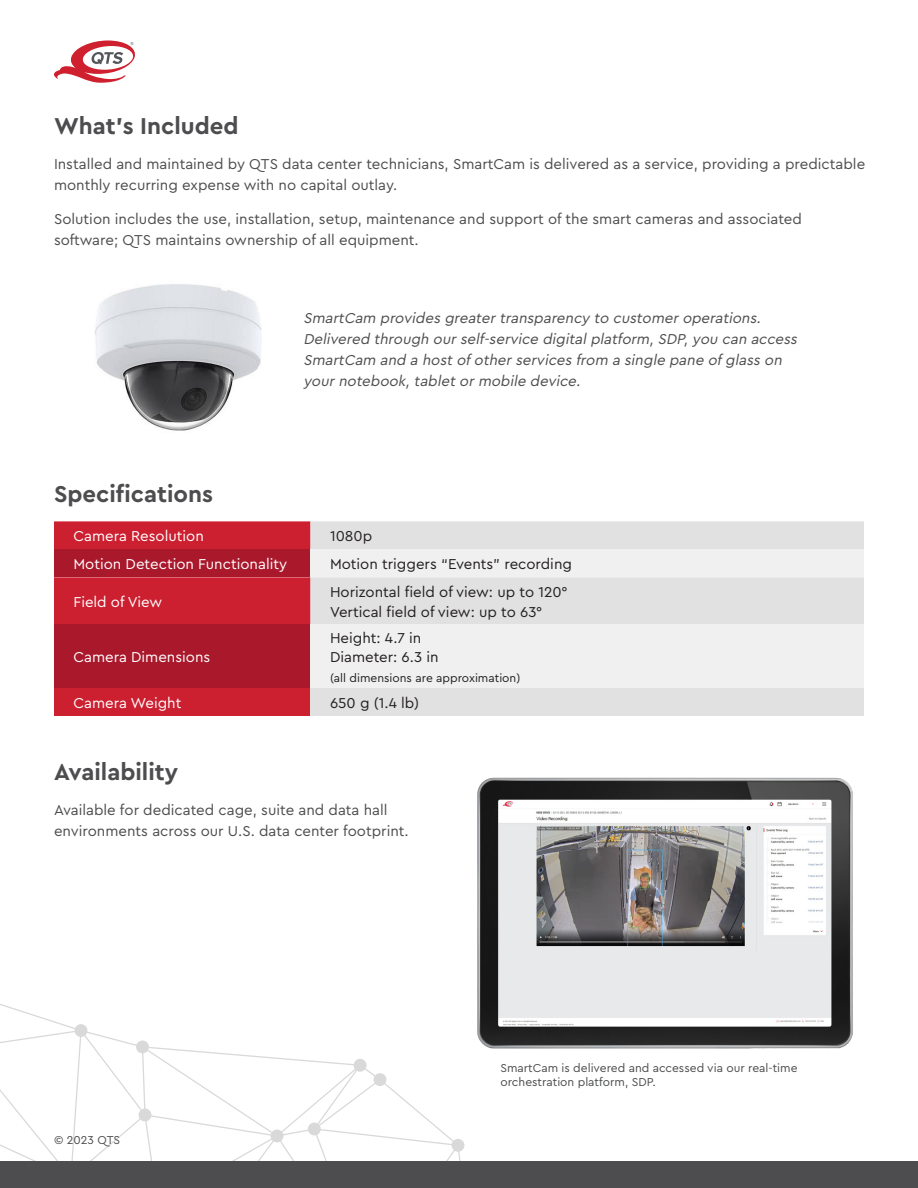
<style>
.page{position:relative;width:918px;height:1188px;background:#fff}
.page>*{position:absolute;margin:0;border:0;box-sizing:border-box;transform-origin:0 0}
.t1{font:700 24px "Cera Pro";color:#4d4d4f}
.t2{font:15px/21px "Cera Pro";color:#4d4d4f}
.t3{font:italic 15px/21px "Cera Pro";color:#4d4d4f}
.t4{font:15px "Cera Pro";color:#231f20}
.t5{font:15px "Cera Pro";color:#fff}
.t6{font:12px/14.4px "Cera Pro";color:#4b4c4d}
.t7{font:12px "Cera Pro";color:#231f20}
.t8{font:12px "Cera Pro";color:#4d4d4f}
</style>
<div class="page">
<svg style="left:0;top:1004px;width:465px;height:157px"></svg>
<div style="left:0;top:1161px;width:918px;height:27px;background:#4d4d4f"></div>
<div style="left:54px;top:521px;width:256px;height:104px;background:#cc2031"></div>
<div style="left:310px;top:521px;width:554px;height:104px;background:#e1e1e1"></div>
<div style="left:54px;top:549px;width:256px;height:28px;background:#aa182c"></div>
<div style="left:310px;top:549px;width:554px;height:28px;background:#f0f0f0"></div>
<div style="left:54px;top:625px;width:256px;height:63px;background:#aa182c"></div>
<div style="left:310px;top:625px;width:554px;height:63px;background:#f0f0f0"></div>
<div style="left:54px;top:688px;width:256px;height:28px;background:#cc2031"></div>
<div style="left:310px;top:688px;width:554px;height:28px;background:#e1e1e1"></div>
<img style="left:95px;top:284px;width:167px;height:147px">
<svg style="left:54px;top:40px;width:81px;height:43px"></svg>
<img style="left:461px;top:777px;width:392px;height:284px">
<p class="t1" style="left:54px;top:110px;width:186px">What’s Included</p>
<p class="t2" style="left:54px;top:152px;width:813px">Installed and maintained by QTS data center technicians, SmartCam is delivered as a service, providing a predictable monthly recurring expense with no capital outlay.</p>
<p class="t2" style="left:54px;top:208px;width:749px">Solution includes the use, installation, setup, maintenance and support of the smart cameras and associated software; QTS maintains ownership of all equipment.</p>
<p class="t3" style="left:303px;top:306px;width:498px">SmartCam provides greater transparency to customer operations.<br>Delivered through our self-service digital platform, SDP, you can access SmartCam and a host ofother services from a single pane ofglass on your notebook, tablet or mobile device.</p>
<p class="t1" style="left:54px;top:478px;width:161px">Specifications</p>
<p class="t5" style="left:74px;top:526px;width:132px">Camera Resolution</p>
<p class="t4" style="left:330px;top:526px;width:44px">1080p</p>
<p class="t5" style="left:74px;top:554px;width:215px">Motion Detection Functionality</p>
<p class="t4" style="left:330px;top:554px;width:244px">Motion triggers “Events” recording</p>
<p class="t5" style="left:74px;top:592px;width:90px">Field of View</p>
<p class="t4" style="left:330px;top:582px;width:239px">Horizontal field of view: up to 120°</p>
<p class="t4" style="left:330px;top:602px;width:213px">Vertical field of view: up to 63°</p>
<p class="t5" style="left:74px;top:647px;width:138px">Camera Dimensions</p>
<p class="t4" style="left:330px;top:628px;width:93px">Height: 4.7 in</p>
<p class="t4" style="left:330px;top:647px;width:110px">Diameter: 6.3 in</p>
<p class="t7" style="left:330px;top:670px;width:192px">(all dimensions are approximation)</p>
<p class="t5" style="left:74px;top:693px;width:109px">Camera Weight</p>
<p class="t4" style="left:330px;top:693px;width:91px">650 g (1.4 lb)</p>
<p class="t1" style="left:54px;top:756px;width:126px">Availability</p>
<p class="t2" style="left:54px;top:799px;width:356px">Available for dedicated cage, suite and data hall environments across our U.S. data center footprint.</p>
<p class="t8" style="left:54px;top:1132px;width:68px">© 2023 QTS</p>
<p class="t6" style="left:500px;top:1060px;width:299px">SmartCam is delivered and accessed via our real-time orchestration platform, SDP.</p>
</div>
